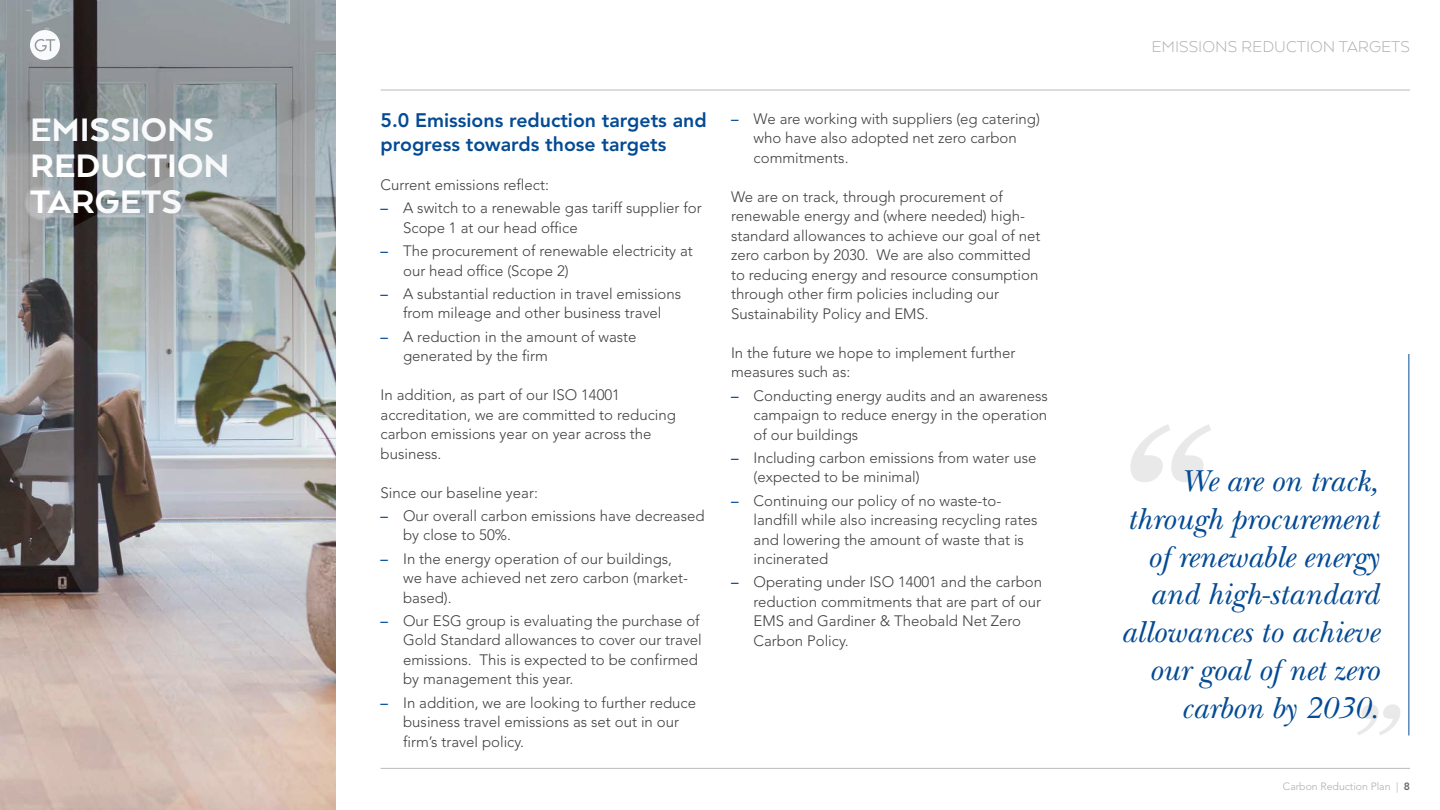
<style>
.page{position:relative;width:1440px;height:810px;background:#fff}
.page>*{position:absolute;margin:0;border:0;box-sizing:border-box;transform-origin:0 0}
.t1{font:800 37.5px/36px "Arquitecta";color:#fff}
.t2{font:italic 31.5px/37.8px "New Baskerville Std";color:#044b95;text-align:right}
.t3{font:800 19.5px/24px "Avenir LT Std";color:#044b95}
.t4{font:300 18px "Arquitecta";color:#afaeaf}
.t5{font:300 15px/19.5px "Avenir LT Std";color:#404041}
.t6{font:300 10.5px "Avenir LT Std";color:#afaeaf}
.s1{font-weight:500;color:#044b95}
.s2{font-weight:800;color:#666}
</style>
<div class="page">
<hr style="left:381px;top:768px;width:1029px;height:1px;background:#bcbbbc">
<hr style="left:381px;top:90px;width:1029px;height:1px;background:#bcbbbc">
<img style="left:0;top:0;width:336px;height:810px">
<svg style="left:1130px;top:424px;width:81px;height:58px"></svg>
<svg style="left:1357px;top:704px;width:43px;height:31px"></svg>
<hr style="left:1408px;top:354px;width:1px;height:381px;background:#044b95">
<svg style="left:30px;top:30px;width:30px;height:30px"></svg>
<h1 class="t1" style="left:30px;top:110px;width:201px">EMISSIONS<br>REDUCTION<br>TARGETS</h1>
<h3 class="t3" style="left:381px;top:109px;width:328px">5.0 Emissions reduction targets and progress towards those targets</h3>
<p class="t5" style="left:381px;top:175px;width:170px">Current emissions reflect:</p>
<p class="t5" style="left:403px;top:199px;width:300px;text-indent:-22px"><span class="s1">–</span> A switch to a renewable gas tariff supplier for<br>Scope 1 at our head office</p>
<p class="t5" style="left:403px;top:241px;width:291px;text-indent:-22px"><span class="s1">–</span> The procurement of renewable electricity at our head office (Scope 2)</p>
<p class="t5" style="left:381px;top:284px;width:302px;text-align:center"><span class="s1">–</span> A substantial reduction in travel emissions from mileage and other business travel</p>
<p class="t5" style="left:403px;top:327px;width:235px;text-indent:-22px"><span class="s1">–</span> A reduction in the amount of waste generated by the firm</p>
<p class="t5" style="left:381px;top:385px;width:297px">In addition, as part of our ISO 14001 accreditation, we are committed to reducing carbon emissions year on year across the business.</p>
<p class="t5" style="left:381px;top:483px;width:159px">Since our baseline year:</p>
<p class="t5" style="left:403px;top:506px;width:303px;text-indent:-22px"><span class="s1">–</span> Our overall carbon emissions have decreased by close to 50%.</p>
<p class="t5" style="left:403px;top:549px;width:286px;text-indent:-22px"><span class="s1">–</span> In the energy operation of our buildings, we have achieved net zero carbon (market&shy;based).</p>
<p class="t5" style="left:403px;top:611px;width:300px;text-indent:-22px"><span class="s1">–</span> Our ESG group is evaluating the purchase of Gold Standard allowances to cover our travel emissions. This is expected to be confirmed by management this year.</p>
<p class="t5" style="left:403px;top:693px;width:294px;text-indent:-22px"><span class="s1">–</span> In addition, we are looking to further reduce business travel emissions as set out in our firm’s travel policy.</p>
<p class="t5" style="left:754px;top:109px;width:288px;text-indent:-22px"><span class="s1">–</span> We are working with suppliers (eg catering) who have also adopted net zero carbon commitments.</p>
<p class="t5" style="left:731px;top:187px;width:311px">We are on track, through procurement of renewable energy and (where needed) high&shy;standard allowances to achieve our goal of net zero carbon by 2030. We are also committed to reducing energy and resource consumption through other firm policies including our Sustainability Policy and EMS.</p>
<p class="t5" style="left:731px;top:343px;width:286px">In the future we hope to implement further measures such as:</p>
<p class="t5" style="left:754px;top:386px;width:296px;text-align:justify;text-indent:-22px"><span class="s1">–</span> Conducting energy audits and an awareness campaign to reduce energy in the operation of our buildings</p>
<p class="t5" style="left:754px;top:448px;width:284px;text-indent:-22px"><span class="s1">–</span> Including carbon emissions from water use (expected to be minimal)</p>
<p class="t5" style="left:754px;top:491px;width:285px;text-indent:-22px"><span class="s1">–</span> Continuing our policy of no waste-to&shy;landfill while also increasing recycling rates and lowering the amount of waste that is incinerated</p>
<p class="t5" style="left:754px;top:572px;width:290px;text-indent:-22px"><span class="s1">–</span> Operating under ISO 14001 and the carbon reduction commitments that are part of our EMS and Gardiner &amp; Theobald Net Zero Carbon Policy.</p>
<p class="t4" style="left:1151px;top:35px;width:260px">EMISSIONS REDUCTION TARGETS</p>
<h2 class="t2" style="left:1120px;top:462px;width:260px">We are on track, through procurement of renewable energy and high-standard allowances to achieve our goal of net zero carbon by 2030.</h2>
<p class="t6" style="left:1283px;top:780px;width:129px">Carbon Reduction Plan | <span class="s2">8</span></p>
</div>
